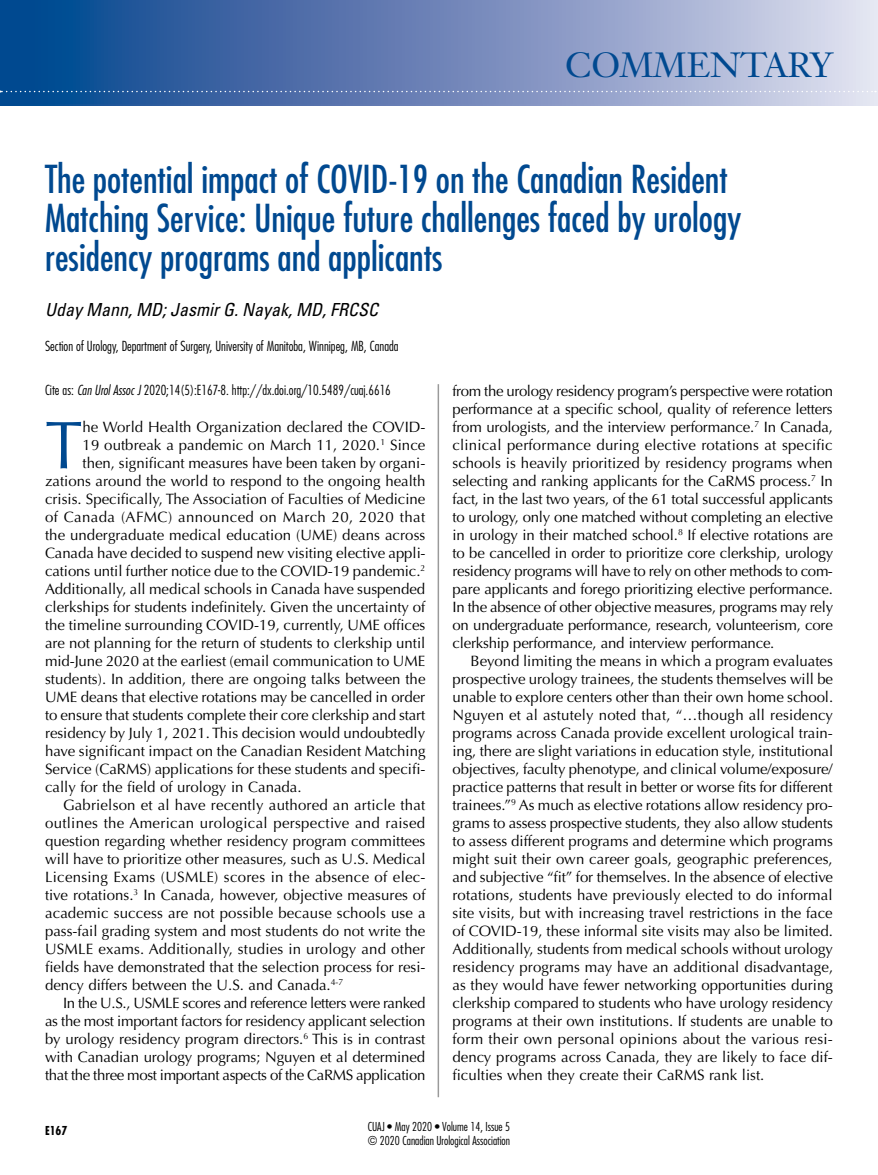
<style>
.page{position:relative;width:878px;height:1175px;background:#fff}
.page>*{position:absolute;margin:0;border:0;box-sizing:border-box;transform-origin:0 0}
.t1{font:67.5px "Optima";color:#004990}
.t2{font:condensed 37.5px/39px "Futura";color:#004990}
.t3{font:34.5px "Janson Text";color:#004990}
.t4{font:italic condensed 18px "Univers";color:#000}
.t5{font:15px/18px "Optima";color:#000;text-align:justify}
.t6{font:15px "Optima";letter-spacing:-.025em;color:#000}
.t7{font:15px "Optima";letter-spacing:.02em;color:#000}
.t8{font:15px "Optima";letter-spacing:.025em;color:#000}
.t9{font:300 condensed 13.5px "Futura";color:#000}
.t10{font:300 condensed 12px/14.4px "Futura";color:#000}
.t11{font:700 condensed 12px "Futura";color:#000}
.s1{font-style:italic}
</style>
<div class="page">
<svg style="left:0;top:0;width:878px;height:106px;background:#6e8aba"></svg>
<hr style="left:437px;top:384px;width:2px;height:713px;background:#000">
<svg style="left:0;top:91px;width:875px;height:1px"></svg>
<h3 class="t3" style="left:565px;top:43px;width:263px">COMMENTARY</h3>
<h2 class="t2" style="left:45px;top:159px;width:697px">The potential impact of COVID-19 on the Canadian Resident<br>Matching Service: Unique future challenges faced by urology residency programs and applicants</h2>
<p class="t4" style="left:45px;top:298px;width:334px">Uday Mann, MD; Jasmir G. Nayak, MD, FRCSC</p>
<p class="t9" style="left:45px;top:337px;width:355px">Section of Urology, Department of Surgery, University of Manitoba, Winnipeg, MB, Canada</p>
<p class="t9" style="left:45px;top:382px;width:347px">Cite as: <span class="s1">Can Urol Assoc J</span> 2020;14(5):E167-8. http://dx.doi.org/10.5489/cuaj.6616</p>
<h1 class="t1" style="left:45px;top:406px;width:39px">T</h1>
<p class="t5" style="left:83px;top:418px;width:344px">he World Health Organization declared the COVID-</p>
<p class="t5" style="left:83px;top:436px;width:344px">19 outbreak a pandemic on March 11, 2020.<sup>1</sup> Since</p>
<p class="t5" style="left:83px;top:454px;width:344px">then, significant measures have been taken by organi-</p>
<p class="t5" style="left:45px;top:472px;width:382px">zations around the world to respond to the ongoing health</p>
<p class="t5" style="left:45px;top:490px;width:382px">crisis. Specifically, The Association of Faculties of Medicine</p>
<p class="t8" style="left:45px;top:508px;width:381px">of Canada (AFMC) announced on March 20, 2020 that</p>
<p class="t5" style="left:45px;top:526px;width:382px">the undergraduate medical education (UME) deans across</p>
<p class="t5" style="left:45px;top:544px;width:382px">Canada have decided to suspend new visiting elective appli-</p>
<p class="t5" style="left:45px;top:562px;width:382px">cations until further notice due to the COVID-19 pandemic.<sup>2</sup></p>
<p class="t5" style="left:45px;top:580px;width:382px">Additionally, all medical schools in Canada have suspended</p>
<p class="t5" style="left:45px;top:598px;width:382px">clerkships for students indefinitely. Given the uncertainty of</p>
<p class="t5" style="left:45px;top:616px;width:382px">the timeline surrounding COVID-19, currently, UME offices</p>
<p class="t5" style="left:45px;top:634px;width:382px">are not planning for the return of students to clerkship until</p>
<p class="t5" style="left:45px;top:652px;width:381px">mid-June 2020 at the earliest (email communication to UME</p>
<p class="t5" style="left:45px;top:670px;width:382px">students). In addition, there are ongoing talks between the</p>
<p class="t5" style="left:45px;top:688px;width:382px">UME deans that elective rotations may be cancelled in order</p>
<p class="t5" style="left:45px;top:706px;width:382px">to ensure that students complete their core clerkship and start</p>
<p class="t5" style="left:45px;top:724px;width:381px">residency by July 1, 2021. This decision would undoubtedly</p>
<p class="t5" style="left:45px;top:742px;width:382px">have significant impact on the Canadian Resident Matching</p>
<p class="t5" style="left:45px;top:760px;width:382px">Service (CaRMS) applications for these students and specifi-</p>
<p class="t5" style="left:45px;top:778px;width:258px">cally for the field of urology in Canada.</p>
<p class="t5" style="left:63px;top:796px;width:364px">Gabrielson et al have recently authored an article that</p>
<p class="t7" style="left:45px;top:814px;width:382px">outlines the American urological perspective and raised</p>
<p class="t5" style="left:45px;top:832px;width:382px">question regarding whether residency program committees</p>
<p class="t5" style="left:45px;top:850px;width:382px">will have to prioritize other measures, such as U.S. Medical</p>
<p class="t7" style="left:45px;top:868px;width:382px">Licensing Exams (USMLE) scores in the absence of elec-</p>
<p class="t5" style="left:45px;top:886px;width:382px">tive rotations.<sup>3</sup> In Canada, however, objective measures of</p>
<p class="t5" style="left:45px;top:904px;width:382px">academic success are not possible because schools use a</p>
<p class="t5" style="left:45px;top:922px;width:382px">pass-fail grading system and most students do not write the</p>
<p class="t5" style="left:45px;top:940px;width:381px">USMLE exams. Additionally, studies in urology and other</p>
<p class="t5" style="left:45px;top:958px;width:382px">fields have demonstrated that the selection process for resi-</p>
<p class="t5" style="left:45px;top:976px;width:300px">dency differs between the U.S. and Canada.<sup>4-7</sup></p>
<p class="t6" style="left:63px;top:994px;width:364px">In the U.S., USMLE scores and reference letters were ranked</p>
<p class="t5" style="left:45px;top:1012px;width:382px">as the most important factors for residency applicant selection</p>
<p class="t5" style="left:45px;top:1030px;width:382px">by urology residency program directors.<sup>6</sup> This is in contrast</p>
<p class="t5" style="left:45px;top:1048px;width:382px">with Canadian urology programs; Nguyen et al determined</p>
<p class="t6" style="left:45px;top:1066px;width:382px">that the three most important aspects of the CaRMS application</p>
<p class="t5" style="left:452px;top:382px;width:382px">from the urology residency program’s perspective were rotation performance at a specific school, quality of reference letters from urologists, and the interview performance.<sup>7</sup> In Canada, clinical performance during elective rotations at specific schools is heavily prioritized by residency programs when selecting and ranking applicants for the CaRMS process.<sup>7</sup> In fact, in the last two years, of the 61 total successful applicants to urology, only one matched without completing an elective in urology in their matched school.<sup>8</sup> If elective rotations are to be cancelled in order to prioritize core clerkship, urology residency programs will have to rely on other methods to com&shy;pare applicants and forego prioritizing elective performance.<br>In the absence of other objective measures, programs may rely on undergraduate performance, research, volunteerism, core clerkship performance, and interview performance.</p>
<p class="t5" style="left:452px;top:652px;width:382px;text-indent:18px">Beyond limiting the means in which a program evaluates prospective urology trainees, the students themselves will be unable to explore centers other than their own home school.<br>Nguyen et al astutely noted that, “…though all residency programs across Canada provide excellent urological train&shy;ing, there are slight variations in education style, institutional objectives, faculty phenotype, and clinical volume/exposure/ practice patterns that result in better or worse fits for different trainees.”<sup>9</sup> As much as elective rotations allow residency pro&shy;grams to assess prospective students, they also allow students to assess different programs and determine which programs might suit their own career goals, geographic preferences, and subjective “fit” for themselves. In the absence of elective rotations, students have previously elected to do informal site visits, but with increasing travel restrictions in the face of COVID-19, these informal site visits may also be limited.<br>Additionally, students from medical schools without urology residency programs may have an additional disadvantage, as they would have fewer networking opportunities during clerkship compared to students who have urology residency programs at their own institutions. If students are unable to form their own personal opinions about the various resi&shy;dency programs across Canada, they are likely to face dif&shy;ficulties when they create their CaRMS rank list.</p>
<p class="t11" style="left:45px;top:1122px;width:24px">E167</p>
<p class="t10" style="left:368px;top:1118px;width:144px">CUAJ • May 2020 • Volume 14, Issue 5 © 2020 Canadian Urological Association</p>
</div>
